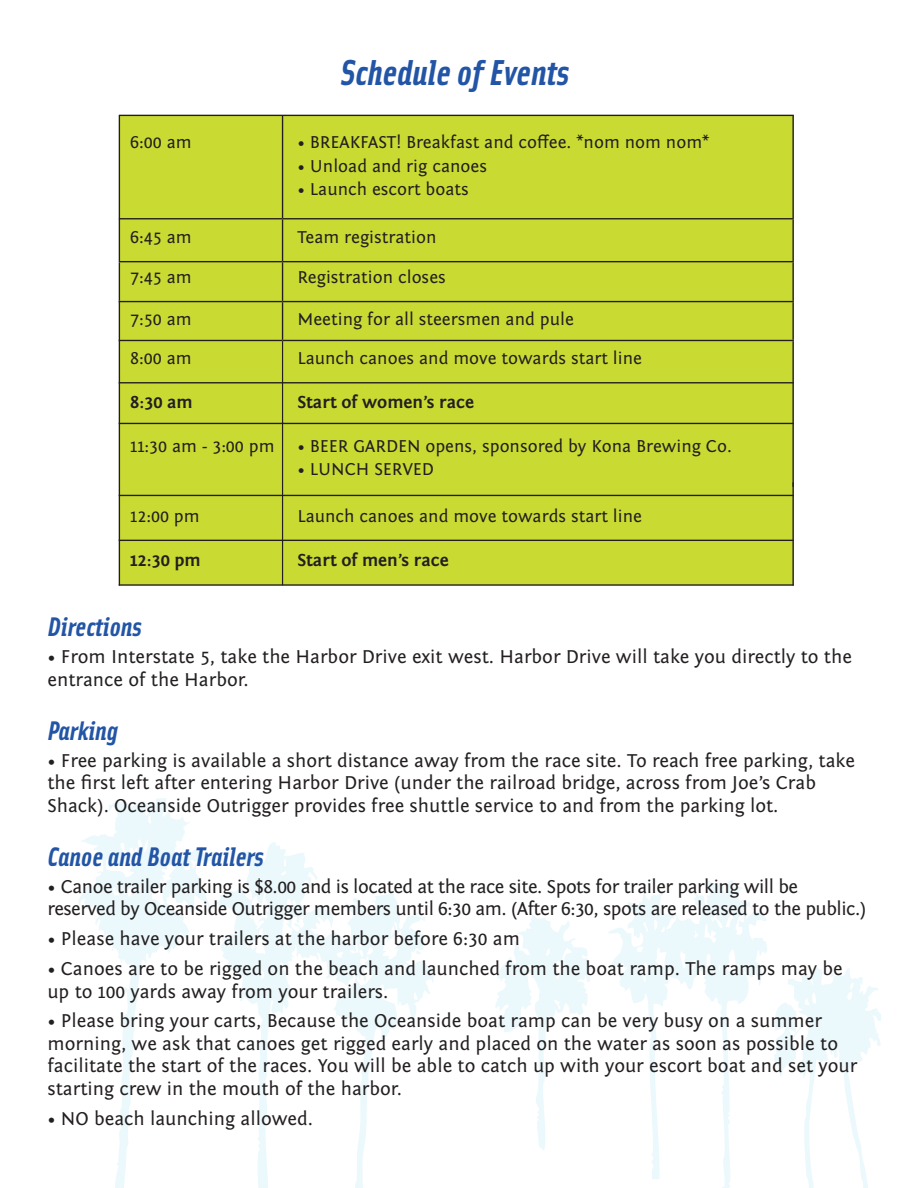
<style>
.page{position:relative;width:918px;height:1188px;background:#fff}
.page>*{position:absolute;margin:0;border:0;box-sizing:border-box;transform-origin:0 0}
.t1{font:italic 700 36.15px "Solex";color:#2355a6}
.t2{font:italic 700 27px "Solex";color:#2355a6}
.t3{font:19.5px/22.5px "Fontin Sans";color:#231f20}
.t4{font:19.5px/22.5px "Fontin Sans";letter-spacing:-.025em;color:#231f20}
.t5{font:18px/38.8px "Fontin Sans";color:#231f20}
.t6{font:700 18px "Fontin Sans";color:#231f20}
</style>
<div class="page">
<div style="left:120px;top:115px;width:674px;height:470px;background:#c9db33"></div>
<svg style="left:774px;top:968px;width:107px;height:220px"></svg>
<svg style="left:79px;top:798px;width:133px;height:390px"></svg>
<svg style="left:212px;top:842px;width:222px;height:346px"></svg>
<svg style="left:495px;top:914px;width:96px;height:236px"></svg>
<svg style="left:608px;top:880px;width:159px;height:308px"></svg>
<hr style="left:119px;top:115px;width:675px;height:1px;background:#231f20">
<hr style="left:282px;top:115px;width:1px;height:103px;background:#231f20">
<hr style="left:792px;top:115px;width:2px;height:103px;background:#231f20">
<hr style="left:119px;top:218px;width:164px;height:1px;background:#231f20">
<hr style="left:119px;top:115px;width:1px;height:146px;background:#231f20">
<hr style="left:283px;top:218px;width:511px;height:1px;background:#231f20">
<hr style="left:282px;top:219px;width:1px;height:42px;background:#231f20">
<hr style="left:792px;top:219px;width:2px;height:42px;background:#231f20">
<hr style="left:119px;top:261px;width:164px;height:1px;background:#231f20">
<hr style="left:119px;top:262px;width:1px;height:39px;background:#231f20">
<hr style="left:283px;top:261px;width:511px;height:1px;background:#231f20">
<hr style="left:282px;top:262px;width:1px;height:39px;background:#231f20">
<hr style="left:792px;top:262px;width:2px;height:39px;background:#231f20">
<hr style="left:119px;top:301px;width:164px;height:1px;background:#231f20">
<hr style="left:283px;top:301px;width:511px;height:1px;background:#231f20">
<hr style="left:282px;top:302px;width:1px;height:38px;background:#231f20">
<hr style="left:792px;top:302px;width:2px;height:38px;background:#231f20">
<hr style="left:119px;top:340px;width:164px;height:1px;background:#231f20">
<hr style="left:283px;top:340px;width:511px;height:1px;background:#231f20">
<hr style="left:282px;top:341px;width:1px;height:82px;background:#231f20">
<hr style="left:792px;top:341px;width:2px;height:146px;background:#231f20">
<hr style="left:119px;top:382px;width:164px;height:1px;background:#231f20">
<hr style="left:283px;top:382px;width:511px;height:1px;background:#231f20">
<hr style="left:119px;top:423px;width:164px;height:1px;background:#231f20">
<hr style="left:119px;top:301px;width:1px;height:285px;background:#231f20">
<hr style="left:283px;top:423px;width:511px;height:1px;background:#231f20">
<hr style="left:282px;top:422px;width:1px;height:164px;background:#231f20">
<hr style="left:792px;top:482px;width:2px;height:104px;background:#231f20">
<hr style="left:119px;top:495px;width:164px;height:1px;background:#231f20">
<hr style="left:283px;top:495px;width:511px;height:1px;background:#231f20">
<hr style="left:119px;top:540px;width:164px;height:1px;background:#231f20">
<hr style="left:283px;top:540px;width:511px;height:1px;background:#231f20">
<hr style="left:119px;top:584px;width:164px;height:2px;background:#231f20">
<hr style="left:283px;top:584px;width:511px;height:2px;background:#231f20">
<p class="t1" style="left:340px;top:49px;width:231px">Schedule of Events</p>
<p class="t5" style="left:130px;top:123px;width:63px">6:00 am</p>
<p class="t5" style="left:297px;top:123px;width:414px">• BREAKFAST! Breakfast and coffee. *nom nom nom*</p>
<p class="t5" style="left:297px;top:147px;width:191px">• Unload and rig canoes</p>
<p class="t5" style="left:297px;top:170px;width:173px">• Launch escort boats</p>
<p class="t5" style="left:130px;top:218px;width:63px">6:45 am</p>
<p class="t5" style="left:297px;top:218px;width:141px">Team registration</p>
<p class="t5" style="left:130px;top:258px;width:63px">7:45 am</p>
<p class="t5" style="left:297px;top:258px;width:150px">Registration closes</p>
<p class="t5" style="left:130px;top:300px;width:63px">7:50 am<br>8:00 am</p>
<p class="t5" style="left:297px;top:300px;width:346px">Meeting for all steersmen and pule<br>Launch canoes and move towards start line</p>
<p class="t6" style="left:130px;top:392px;width:64px">8:30 am</p>
<p class="t6" style="left:297px;top:392px;width:178px">Start of women’s race</p>
<p class="t5" style="left:297px;top:427px;width:436px">• BEER GARDEN opens, sponsored by Kona Brewing Co.</p>
<p class="t5" style="left:297px;top:450px;width:138px">• LUNCH SERVED</p>
<p class="t5" style="left:297px;top:497px;width:346px">Launch canoes and move towards start line</p>
<p class="t6" style="left:130px;top:550px;width:72px">12:30 pm</p>
<p class="t6" style="left:297px;top:550px;width:153px">Start of men’s race</p>
<p class="t5" style="left:130px;top:427px;width:146px">11:30 am - 3:00 pm</p>
<p class="t5" style="left:130px;top:497px;width:71px">12:00 pm</p>
<p class="t2" style="left:47px;top:609px;width:96px">Directions</p>
<p class="t3" style="left:47px;top:646px;width:806px">• From Interstate 5, take the Harbor Drive exit west. Harbor Drive will take you directly to the entrance of the Harbor.</p>
<p class="t2" style="left:47px;top:713px;width:72px">Parking</p>
<p class="t3" style="left:47px;top:749px;width:809px">• Free parking is available a short distance away from the race site. To reach free parking, take the first left after entering Harbor Drive (under the railroad bridge, across from Joe’s Crab<br>Shack). Oceanside Outrigger provides free shuttle service to and from the parking lot.</p>
<p class="t2" style="left:47px;top:839px;width:218px">Canoe and Boat Trailers</p>
<p class="t4" style="left:47px;top:875px;width:820px">• Canoe trailer parking is $8.00 and is located at the race site. Spots for trailer parking will be reserved by Oceanside Outrigger members until 6:30 am. (After 6:30, spots are released to the public.)</p>
<p class="t3" style="left:47px;top:928px;width:474px">• Please have your trailers at the harbor before 6:30 am</p>
<p class="t3" style="left:47px;top:958px;width:797px">• Canoes are to be rigged on the beach and launched from the boat ramp. The ramps may be up to 100 yards away from your trailers.</p>
<p class="t3" style="left:47px;top:1010px;width:811px">• Please bring your carts, Because the Oceanside boat ramp can be very busy on a summer morning, we ask that canoes get rigged early and placed on the water as soon as possible to facilitate the start of the races. You will be able to catch up with your escort boat and set your starting crew in the mouth of the harbor.</p>
<p class="t3" style="left:47px;top:1108px;width:267px">• NO beach launching allowed.</p>
</div>
